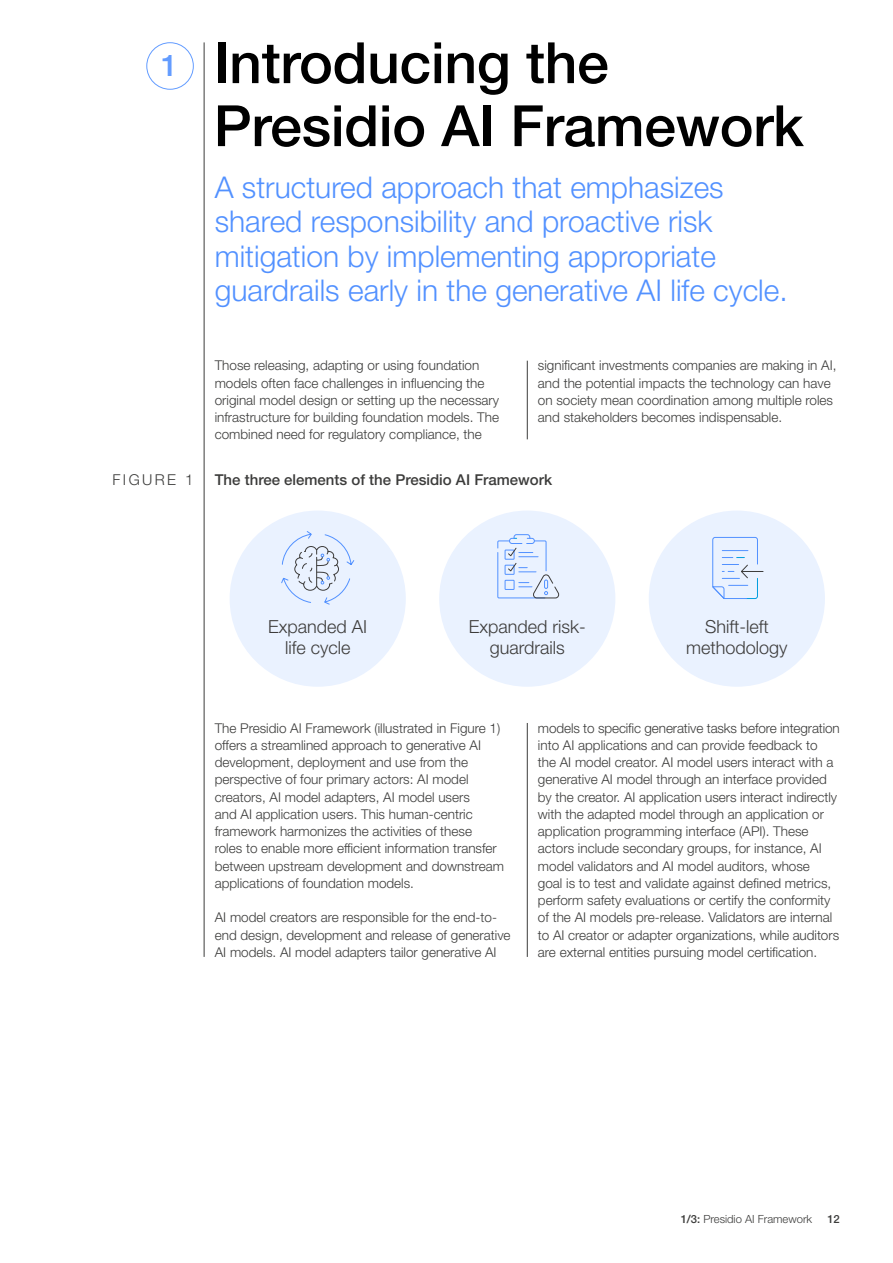
<style>
.page{position:relative;width:893px;height:1263px;background:#fff}
.page>*{position:absolute;margin:0;border:0;box-sizing:border-box;transform-origin:0 0}
.t1{font:500 57px/63px "Helvetica Neue LT Pro";letter-spacing:-.005em;color:#000}
.t2{font:300 30px/34.5px "Helvetica Neue LT Pro";color:#5291ff}
.t3{font:500 30px "Helvetica Neue LT Pro";color:#639cff}
.t4{font:300 18px/21px "Helvetica Neue LT Pro";color:#3d3c3b;text-align:center}
.t5{font:500 15px "Helvetica Neue LT Pro";color:#3c3c3b}
.t6{font:300 15px "Helvetica Neue LT Pro";letter-spacing:.16em;color:#3c3c3b}
.t7{font:300 13.5px/17.2px "Helvetica Neue LT Pro";color:#3c3c3b}
.t8{font:300 11.25px "Helvetica Neue LT Pro";color:#3c3c3b}
.t9{font:500 11.25px "Helvetica Neue LT Pro";color:#3c3c3b}
.s1{font-weight:500}
</style>
<div class="page">
<hr style="left:204px;top:42px;width:1px;height:915px;background:#3c3c3b">
<div style="left:147px;top:43px;width:47px;height:46px;border:1px solid #639cff;border-radius:50%"></div>
<hr style="left:527px;top:361px;width:1px;height:78px;background:#3c3c3b">
<hr style="left:527px;top:723px;width:1px;height:234px;background:#3c3c3b">
<div style="left:230px;top:510px;width:176px;height:177px;background:#eaf2ff;border-radius:50%"></div>
<div style="left:439px;top:510px;width:176px;height:177px;background:#eaf2ff;border-radius:50%"></div>
<div style="left:649px;top:510px;width:176px;height:177px;background:#eaf2ff;border-radius:50%"></div>
<svg style="left:281px;top:531px;width:73px;height:74px"></svg>
<svg style="left:497px;top:534px;width:62px;height:65px"></svg>
<svg style="left:712px;top:536px;width:51px;height:63px"></svg>
<h2 class="t3" style="left:161px;top:48px;width:18px">1</h2>
<h1 class="t1" style="left:214px;top:31px;width:591px">Introducing the<br>Presidio AI Framework</h1>
<h2 class="t2" style="left:215px;top:169px;width:574px">A structured approach that emphasizes shared responsibility and proactive risk mitigation by implementing appropriate guardrails early in the generative AI life cycle.</h2>
<p class="t7" style="left:215px;top:357px;width:286px">Those releasing, adapting or using foundation models often face challenges in influencing the original model design or setting up the necessary infrastructure for building foundation models. The combined need for regulatory compliance, the</p>
<p class="t7" style="left:538px;top:357px;width:300px">significant investments companies are making in AI, and the potential impacts the technology can have on society mean coordination among multiple roles and stakeholders becomes indispensable.</p>
<p class="t6" style="left:112px;top:470px;width:82px">FIGURE 1</p>
<p class="t5" style="left:215px;top:470px;width:339px">The three elements of the Presidio AI Framework</p>
<h3 class="t4" style="left:268px;top:616px;width:101px">Expanded AI life cycle</h3>
<h3 class="t4" style="left:469px;top:616px;width:118px">Expanded risk&shy;guardrails</h3>
<h3 class="t4" style="left:686px;top:616px;width:103px">Shift-left methodology</h3>
<p class="t7" style="left:215px;top:719px;width:291px">The Presidio AI Framework (illustrated in Figure 1) offers a streamlined approach to generative AI development, deployment and use from the perspective of four primary actors: AI model creators, AI model adapters, AI model users<br>and AI application users. This human-centric framework harmonizes the activities of these<br>roles to enable more efficient information transfer between upstream development and downstream applications of foundation models.</p>
<p class="t7" style="left:215px;top:909px;width:297px">AI model creators are responsible for the end-to&shy;end design, development and release of generative<br>AI models. AI model adapters tailor generative AI</p>
<p class="t7" style="left:538px;top:719px;width:303px">models to specific generative tasks before integration into AI applications and can provide feedback to<br>the AI model creator. AI model users interact with a generative AI model through an interface provided by the creator. AI application users interact indirectly with the adapted model through an application or application programming interface (API). These actors include secondary groups, for instance, AI model validators and AI model auditors, whose<br>goal is to test and validate against defined metrics, perform safety evaluations or certify the conformity of the AI models pre-release. Validators are internal to AI creator or adapter organizations, while auditors are external entities pursuing model certification.</p>
<p class="t8" style="left:681px;top:1212px;width:133px"><span class="s1">1/3:</span> Presidio AI Framework</p>
<p class="t9" style="left:827px;top:1212px;width:14px">12</p>
</div>
